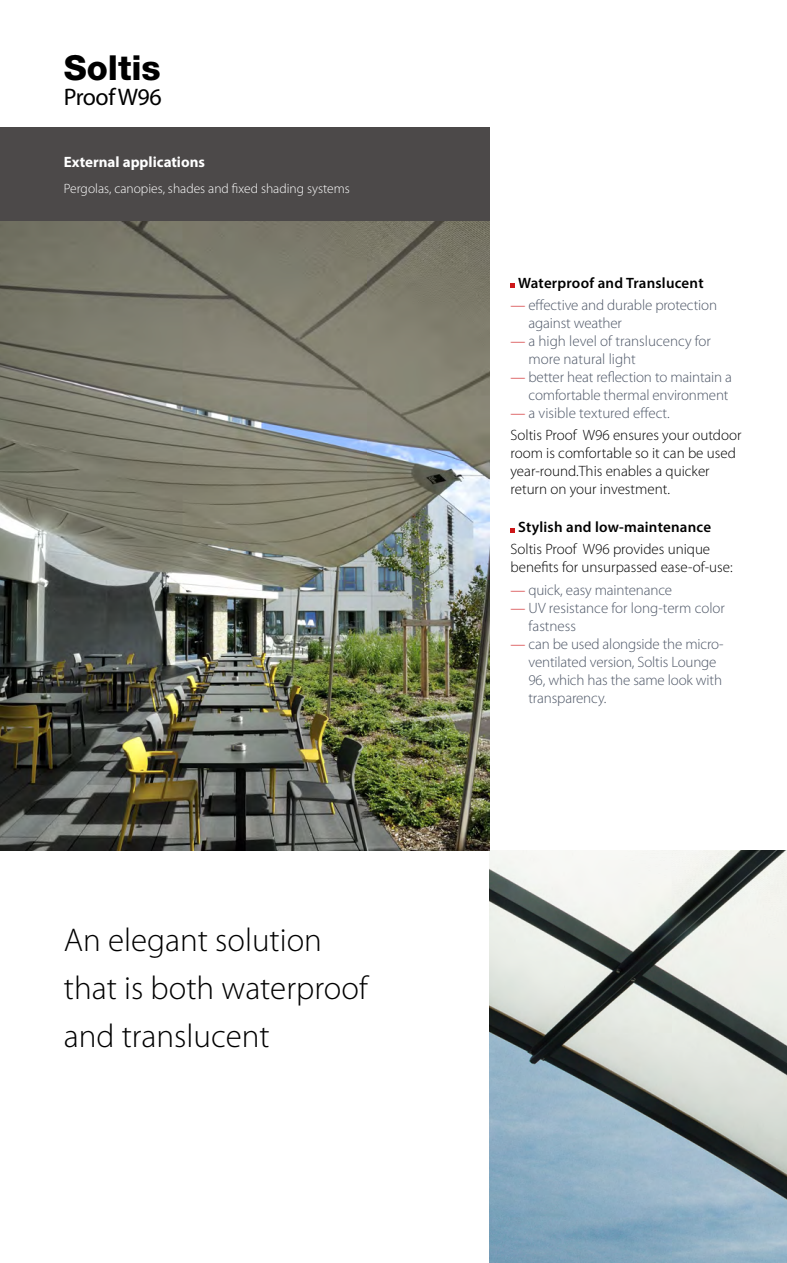
<style>
.page{position:relative;width:787px;height:1263px;background:#fff}
.page>*{position:absolute;margin:0;border:0;box-sizing:border-box;transform-origin:0 0}
.t1{font:800 34.5px "Helvetica Neue LT Std";color:#000}
.t2{font:300 33px/47.5px "Myriad Pro";color:#000}
.t3{font:24px "Myriad Pro";letter-spacing:-.02em;color:#000}
.t4{font:300 15px/18px "Myriad Pro";letter-spacing:-.01em;color:#4e5767}
.t5{font:300 15px/18px "Myriad Pro";color:#000}
.t6{font:600 15px "Myriad Pro";letter-spacing:.015em;color:#000}
.t7{font:700 15px "Myriad Pro";color:#fff}
.t8{font:300 13.5px "Myriad Pro";color:#fff}
.s1{color:#cd1719}
.s2{color:#4e5767}
</style>
<div class="page">
<img style="left:489px;top:850px;width:297px;height:413px">
<img style="left:0;top:221px;width:489px;height:629px">
<img style="left:786px;top:850px;width:1px;height:413px">
<div style="left:0;top:128px;width:489px;height:93px;background:#4c4949"></div>
<svg style="left:510px;top:283px;width:4px;height:5px"></svg>
<svg style="left:510px;top:528px;width:4px;height:4px"></svg>
<h1 class="t1" style="left:64px;top:47px;width:98px">Soltis</h1>
<h3 class="t3" style="left:64px;top:83px;width:99px">Proof W96</h3>
<p class="t7" style="left:64px;top:152px;width:143px">External applications</p>
<p class="t8" style="left:64px;top:181px;width:287px">Pergolas, canopies, shades and fixed shading systems</p>
<h2 class="t2" style="left:64px;top:917px;width:305px">An elegant solution that is both waterproof and translucent</h2>
<p class="t6" style="left:518px;top:273px;width:187px">Waterproof and Translucent</p>
<p class="t4" style="left:528px;top:296px;width:190px;text-indent:-18px"><span class="s1">—</span> effective and durable protection against weather</p>
<p class="t4" style="left:528px;top:332px;width:184px;text-indent:-18px"><span class="s1">—</span> a high level of translucency for more natural light</p>
<p class="t4" style="left:510px;top:368px;width:223px;text-align:right"><span class="s1">—</span> better heat reflection to maintain a comfortable thermal environment</p>
<p class="t5" style="left:510px;top:402px;width:232px;line-height:22.2px"><span class="s1">—</span> <span class="s2">a visible textured effect.<br></span>Soltis Proof W96 ensures your outdoor</p>
<p class="t5" style="left:510px;top:444px;width:227px">room is comfortable so it can be used year-round.This enables a quicker return on your investment.</p>
<p class="t6" style="left:518px;top:518px;width:194px">Stylish and low-maintenance</p>
<p class="t5" style="left:510px;top:541px;width:224px">Soltis Proof W96 provides unique benefits for unsurpassed ease-of-use:</p>
<p class="t4" style="left:510px;top:581px;width:163px"><span class="s1">—</span> quick, easy maintenance</p>
<p class="t4" style="left:528px;top:599px;width:198px;text-indent:-18px"><span class="s1">—</span> UV resistance for long-term color fastness</p>
<p class="t4" style="left:528px;top:635px;width:197px;text-indent:-18px"><span class="s1">—</span> can be used alongside the micro&shy;ventilated version, Soltis Lounge<br>96, which has the same look with transparency.</p>
</div>
